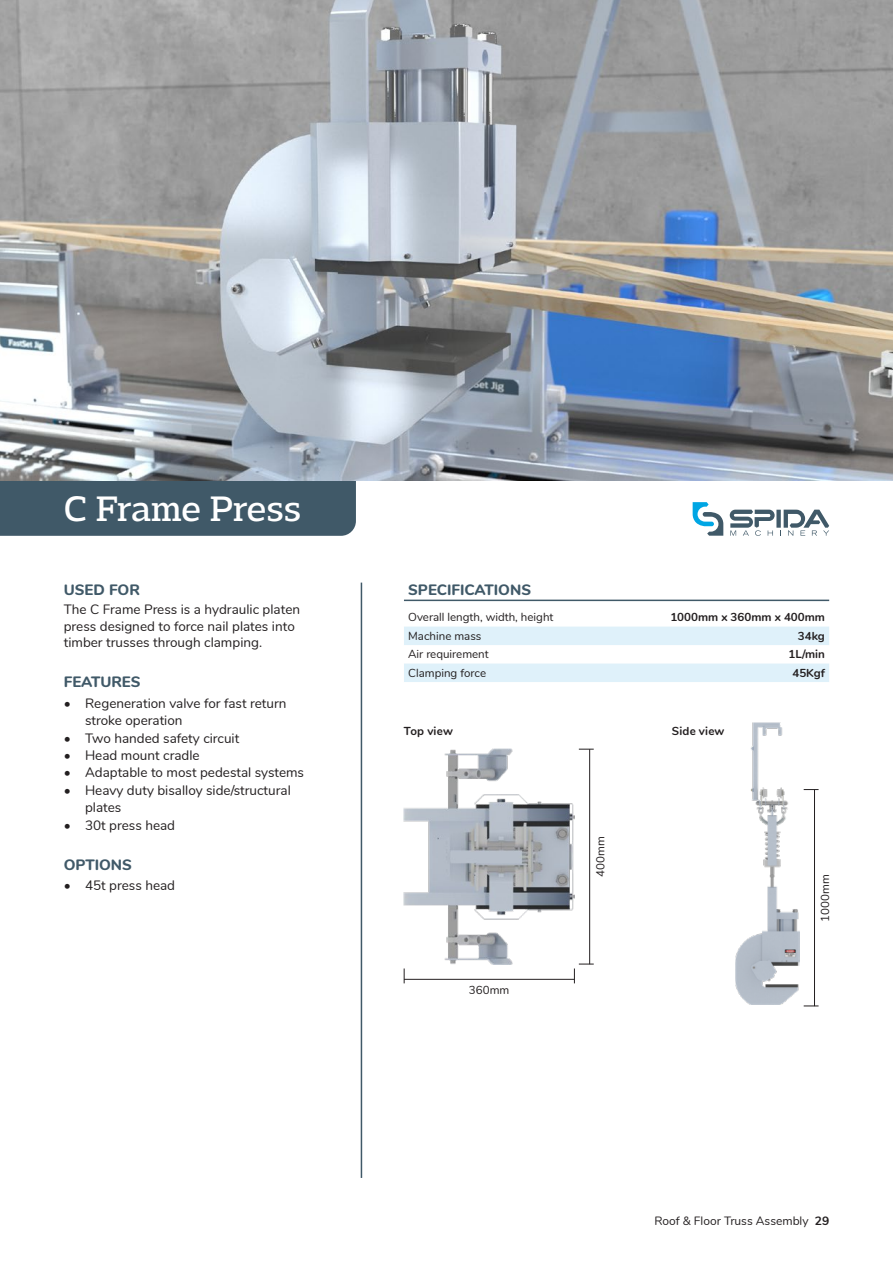
<style>
.page{position:relative;width:893px;height:1263px;background:#fff}
.page>*{position:absolute;margin:0;border:0;box-sizing:border-box;transform-origin:0 0}
.t1{font:37.5px "Adria Slab";letter-spacing:-.005em;color:#fff}
.t2{font:800 15px "Nunito";color:#405968}
.t3{font:13.5px/16.5px "Nunito";color:#231f20}
.t4{font:12px "Nunito";color:#231f20}
.t5{font:11.55px "Nunito";color:#231f20}
.t6{font:700 11.55px "Nunito";color:#231f20}
.s1{font-weight:700}
</style>
<div class="page">
<div style="left:0;top:480px;width:356px;height:56px;background:#405968"></div>
<svg style="left:730px;top:510px;width:99px;height:26px"></svg>
<svg style="left:693px;top:502px;width:30px;height:34px"></svg>
<hr style="left:361px;top:583px;width:1px;height:595px;background:#405968">
<hr style="left:404px;top:600px;width:425px;height:1px;background:#405968">
<svg style="left:404px;top:627px;width:425px;height:55px"></svg>
<hr style="left:404px;top:979px;width:170px;height:1px;background:#231f20">
<svg style="left:404px;top:968px;width:1px;height:15px"></svg>
<hr style="left:589px;top:749px;width:1px;height:215px;background:#231f20">
<svg style="left:574px;top:964px;width:20px;height:19px"></svg>
<svg style="left:579px;top:749px;width:15px;height:1px"></svg>
<hr style="left:814px;top:789px;width:1px;height:217px;background:#231f20">
<svg style="left:804px;top:1006px;width:15px;height:1px"></svg>
<svg style="left:804px;top:789px;width:15px;height:1px"></svg>
<img style="left:0;top:0;width:893px;height:480px">
<img style="left:736px;top:723px;width:63px;height:282px">
<img style="left:404px;top:748px;width:170px;height:216px">
<h1 class="t1" style="left:64px;top:487px;width:239px">C Frame Press</h1>
<p class="t2" style="left:64px;top:578px;width:78px">USED FOR</p>
<p class="t3" style="left:64px;top:600px;width:238px">The C Frame Press is a hydraulic platen press designed to force nail plates into timber trusses through clamping.</p>
<p class="t2" style="left:64px;top:671px;width:78px">FEATURES</p>
<p class="t3" style="left:85px;top:694px;width:203px;line-height:17.4px;text-indent:-21px">• Regeneration valve for fast return stroke operation</p>
<p class="t3" style="left:64px;top:729px;width:177px">• Two handed safety circuit</p>
<p class="t3" style="left:64px;top:746px;width:137px">• Head mount cradle</p>
<p class="t3" style="left:64px;top:764px;width:242px">• Adaptable to most pedestal systems</p>
<p class="t3" style="left:85px;top:781px;width:207px;line-height:17.4px;text-indent:-21px">• Heavy duty bisalloy side/structural plates</p>
<p class="t3" style="left:64px;top:816px;width:113px">• 30t press head</p>
<p class="t2" style="left:64px;top:853px;width:70px">OPTIONS</p>
<p class="t3" style="left:64px;top:876px;width:113px">• 45t press head</p>
<p class="t2" style="left:408px;top:578px;width:124px">SPECIFICATIONS</p>
<p class="t5" style="left:408px;top:609px;width:147px">Overall length, width, height</p>
<p class="t6" style="left:670px;top:609px;width:156px">1000mm x 360mm x 400mm</p>
<p class="t5" style="left:408px;top:627px;width:75px">Machine mass</p>
<p class="t6" style="left:798px;top:627px;width:28px">34kg</p>
<p class="t5" style="left:408px;top:646px;width:82px">Air requirement</p>
<p class="t6" style="left:788px;top:646px;width:38px">1L/min</p>
<p class="t5" style="left:408px;top:664px;width:79px">Clamping force</p>
<p class="t6" style="left:792px;top:664px;width:34px">45Kgf</p>
<p class="t6" style="left:404px;top:722px;width:50px">Top view</p>
<p class="t6" style="left:672px;top:722px;width:54px">Side view</p>
<p class="t5" style="left:469px;top:981px;width:42px">360mm</p>
<p class="t5" style="left:592px;top:877px;width:42px;rotate:-90deg">400mm</p>
<p class="t5" style="left:817px;top:921px;width:49px;rotate:-90deg">1000mm</p>
<p class="t4" style="left:654px;top:1212px;width:176px">Roof &amp; Floor Truss Assembly <span class="s1">29</span></p>
</div>
